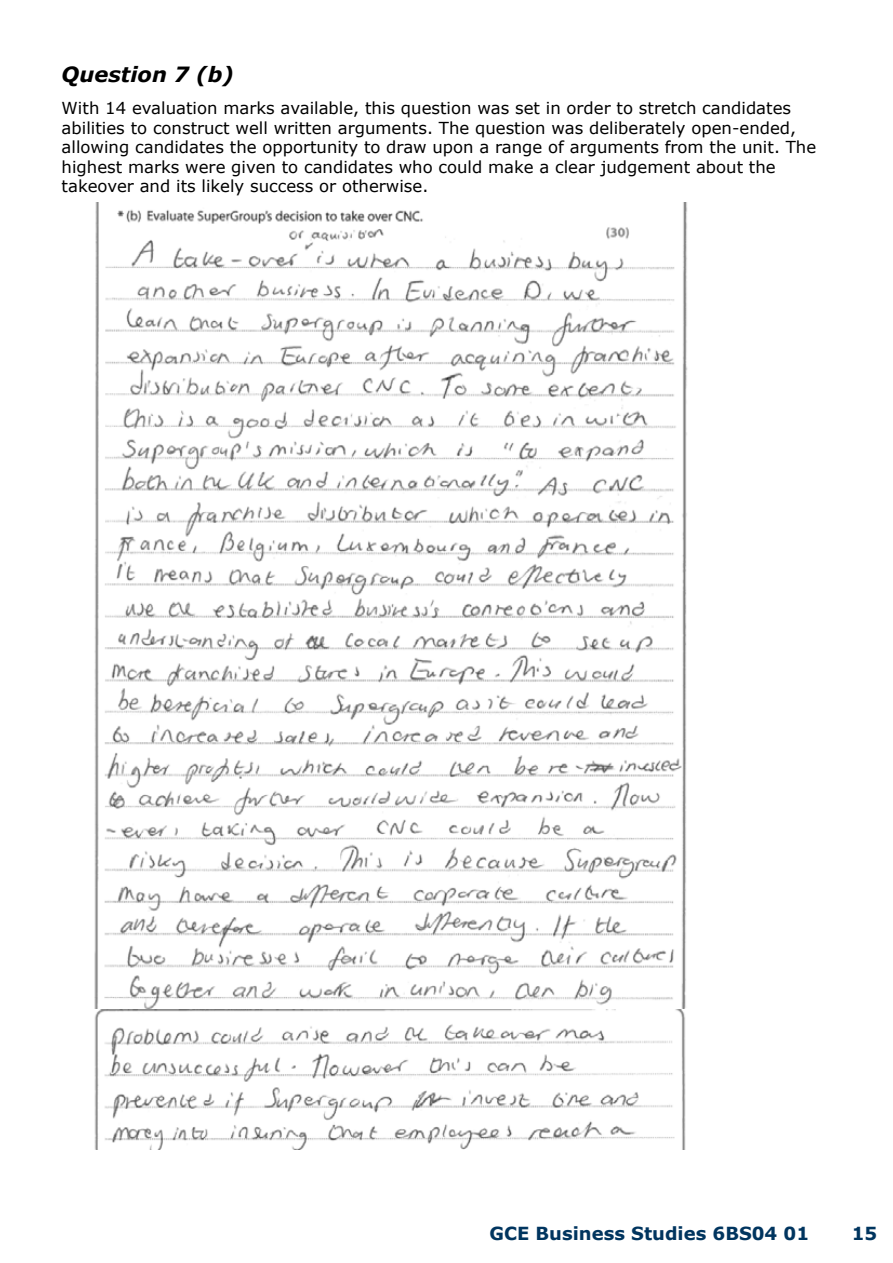
<style>
.page{position:relative;width:893px;height:1263px;background:#fff}
.page>*{position:absolute;margin:0;border:0;box-sizing:border-box;transform-origin:0 0}
.t1{font:italic 700 21px "Verdana";color:#000}
.t2{font:700 18px "Verdana";color:#00355f}
.t3{font:16.5px/19.5px "Verdana";color:#000}
</style>
<div class="page">
<img style="left:94px;top:202px;width:594px;height:807px">
<img style="left:94px;top:1009px;width:592px;height:141px">
<p class="t1" style="left:62px;top:61px;width:174px">Question 7 (b)</p>
<p class="t3" style="left:62px;top:98px;width:756px">With 14 evaluation marks available, this question was set in order to stretch candidates abilities to construct well written arguments. The question was deliberately open-ended, allowing candidates the opportunity to draw upon a range of arguments from the unit. The highest marks were given to candidates who could make a clear judgement about the takeover and its likely success or otherwise.</p>
<p class="t2" style="left:489px;top:1222px;width:321px">GCE Business Studies 6BS04 01</p>
<p class="t2" style="left:852px;top:1222px;width:27px">15</p>
</div>
